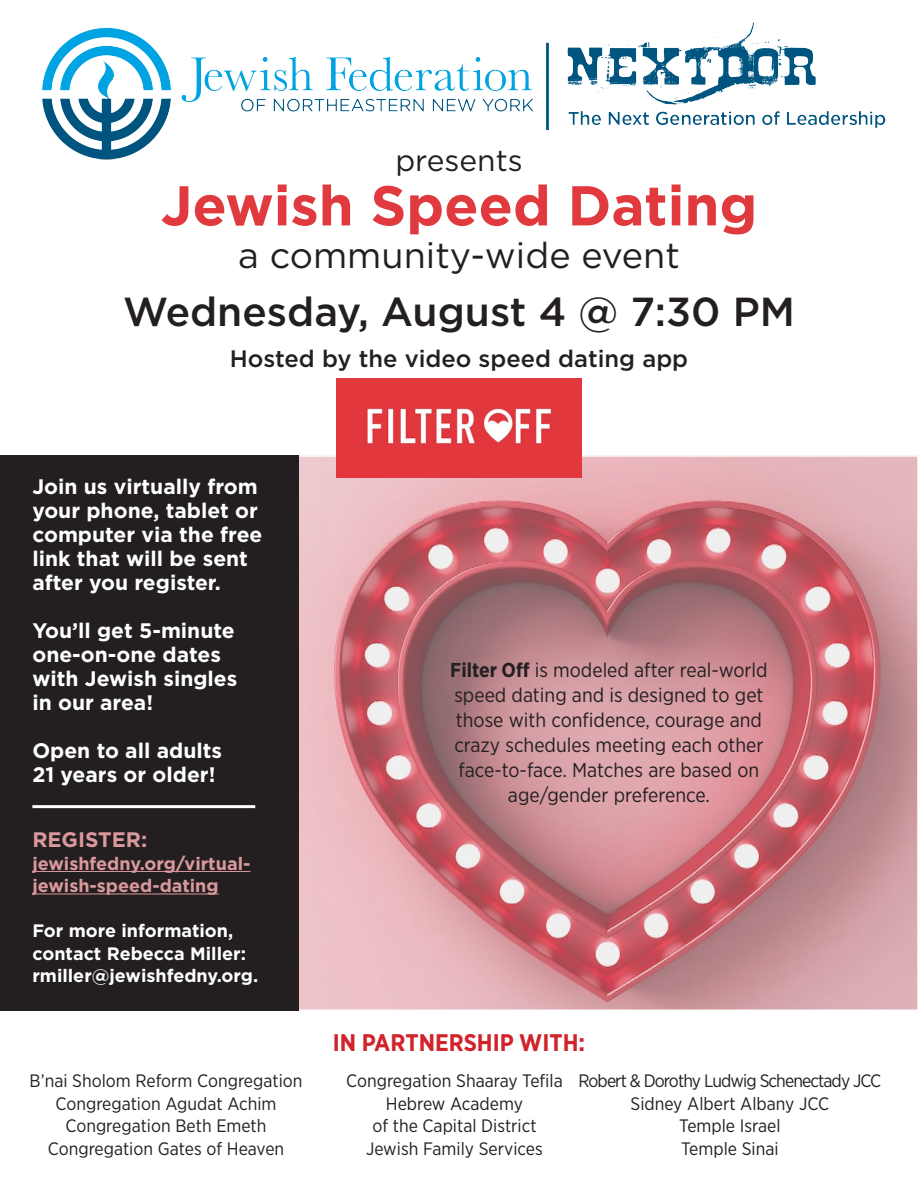
<style>
.page{position:relative;width:918px;height:1188px;background:#fff}
.page>*{position:absolute;margin:0;border:0;box-sizing:border-box;transform-origin:0 0}
.t1{font:700 56.1px "Gotham";color:#e03a3f}
.t2{font:500 40.5px "Gotham";color:#231f20}
.t3{font:36px "Gotham";color:#231f20}
.t4{font:30px "Gotham";color:#231f20}
.t5{font:700 24px "Gotham Narrow";color:#d1232a}
.t6{font:500 23.7px "Gotham";color:#231f20}
.t7{font:700 21px/24px "Gotham";color:#fff}
.t8{font:700 21px "Gotham";color:#db999d}
.t9{font:20.1px/25px "Gotham Narrow";color:#231f20;text-align:center}
.t10{font:18px/22.5px "Gotham Narrow";color:#231f20;text-align:center}
.t11{font:18px/22.5px "Gotham Narrow";letter-spacing:-.02em;color:#231f20;text-align:center}
.t12{font:700 18px/22.5px "Gotham";color:#fff}
.t13{font:700 18px/22.5px "Gotham";color:#db999d}
.s1{font-weight:700}
</style>
<div class="page">
<img style="left:298px;top:458px;width:617px;height:550px">
<div style="left:0;top:456px;width:298px;height:555px;background:#231f20"></div>
<hr style="left:32px;top:871px;width:218px;height:1px;background:#db999d">
<hr style="left:32px;top:894px;width:187px;height:1px;background:#db999d">
<hr style="left:32px;top:805px;width:223px;height:3px;background:#fff">
<img style="left:42px;top:22px;width:844px;height:138px">
<img style="left:337px;top:378px;width:244px;height:99px">
<h3 class="t4" style="left:395px;top:141px;width:129px">presents</h3>
<h1 class="t1" style="left:161px;top:168px;width:598px">Jewish Speed Dating</h1>
<h3 class="t3" style="left:238px;top:232px;width:443px">a community-wide event</h3>
<h2 class="t2" style="left:123px;top:285px;width:673px">Wednesday, August 4 @ 7:30 PM</h2>
<p class="t6" style="left:230px;top:343px;width:460px">Hosted by the video speed dating app</p>
<p class="t7" style="left:32px;top:475px;width:232px">Join us virtually from your phone, tablet or computer via the free link that will be sent after you register.</p>
<p class="t7" style="left:32px;top:619px;width:206px">You’ll get 5-minute one-on-one dates with Jewish singles in our area!</p>
<p class="t7" style="left:32px;top:739px;width:191px">Open to all adults<br>21 years or older!</p>
<p class="t8" style="left:32px;top:826px;width:116px">REGISTER:</p>
<p class="t13" style="left:32px;top:852px;width:220px">jewishfedny.org/virtual&shy;jewish-speed-dating</p>
<p class="t12" style="left:32px;top:919px;width:227px">For more information, contact Rebecca Miller: rmiller@jewishfedny.org.</p>
<p class="t10" style="left:30px;top:1069px;width:274px">B’nai Sholom Reform Congregation<br>Congregation Agudat Achim<br>Congregation Beth Emeth<br>Congregation Gates of Heaven</p>
<p class="t9" style="left:450px;top:657px;width:319px"><span class="s1">Filter Off</span> is modeled after real-world speed dating and is designed to get those with confidence, courage and crazy schedules meeting each other face-to-face. Matches are based on age/gender preference.</p>
<p class="t5" style="left:333px;top:1027px;width:254px">IN PARTNERSHIP WITH:</p>
<p class="t10" style="left:346px;top:1069px;width:218px">Congregation Shaaray Tefila<br>Hebrew Academy<br>of the Capital District<br>Jewish Family Services</p>
<p class="t11" style="left:578px;top:1069px;width:304px">Robert &amp; Dorothy Ludwig Schenectady JCC<br>Sidney Albert Albany JCC<br>Temple Israel<br>Temple Sinai</p>
</div>
